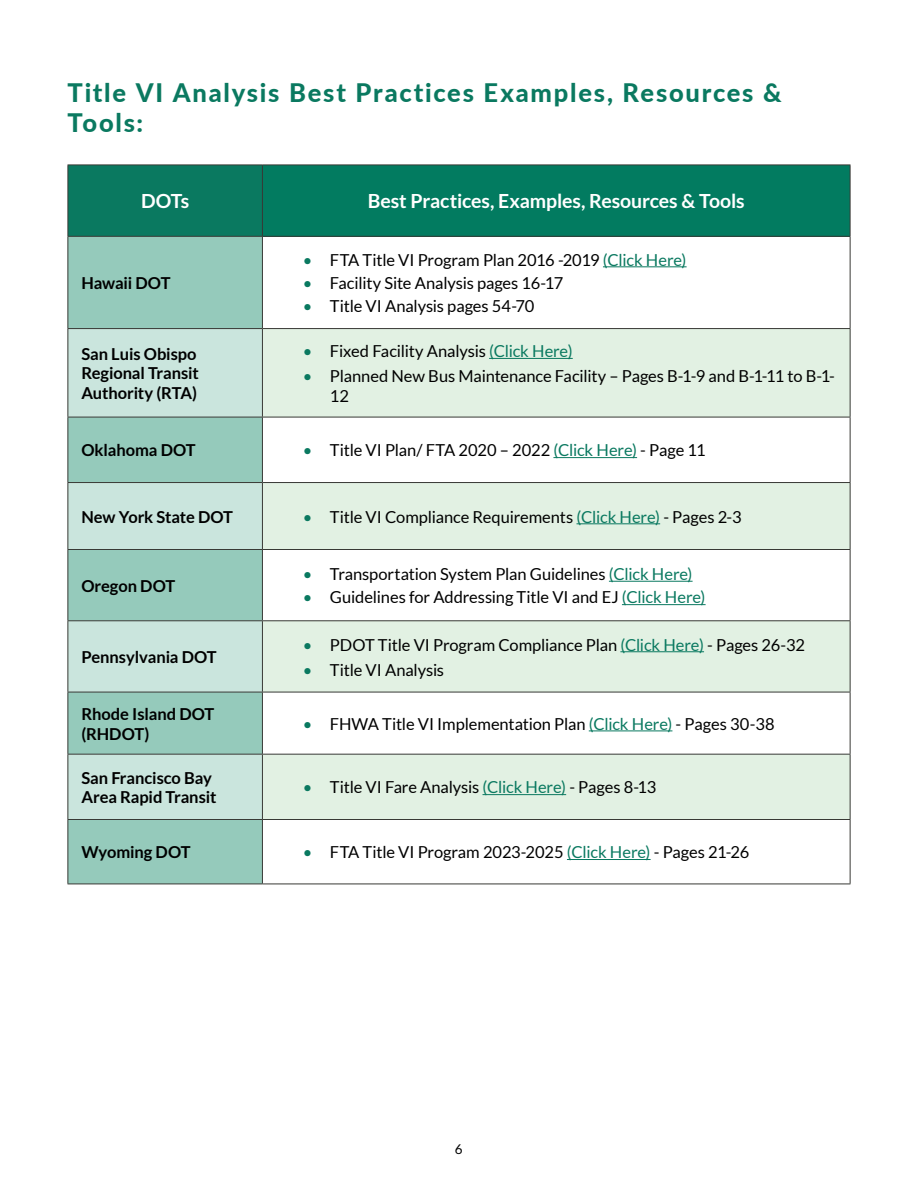
<style>
.page{position:relative;width:918px;height:1188px;background:#fff}
.page>*{position:absolute;margin:0;border:0;box-sizing:border-box;transform-origin:0 0}
.t1{font:800 25.5px/30px "Lato";letter-spacing:.07em;color:#0a7960}
.Body_Copy{font:700 19.5px "Lato";letter-spacing:-.005em;color:#fff}
.t2{font:16.5px/19.5px "Lato";letter-spacing:-.01em;color:#000}
.Body_Copy-2{font:700 16.5px/19.5px "Lato";letter-spacing:-.005em;color:#000}
.t3{font:13.5px "Lato";color:#000}
.s1{color:#0a7960}
</style>
<div class="page">
<div style="left:68px;top:165px;width:194px;height:71px;background:#0a7960"></div>
<div style="left:262px;top:165px;width:588px;height:71px;background:#027b60"></div>
<div style="left:69px;top:237px;width:193px;height:647px;background:#95cabb"></div>
<svg style="left:69px;top:329px;width:193px;height:490px;background:#b4d9ce"></svg>
<svg style="left:263px;top:329px;width:587px;height:490px;fill:#e2f1e3"></svg>
<hr style="left:263px;top:165px;width:588px;height:1px;background:#383935">
<hr style="left:850px;top:165px;width:1px;height:71px;background:#383935">
<hr style="left:263px;top:236px;width:588px;height:1px;background:#383935">
<hr style="left:850px;top:237px;width:1px;height:91px;background:#383935">
<hr style="left:68px;top:417px;width:195px;height:1px;background:#383935">
<hr style="left:68px;top:417px;width:1px;height:65px;background:#383935">
<hr style="left:68px;top:482px;width:194px;height:1px;background:#383935">
<hr style="left:68px;top:549px;width:195px;height:1px;background:#383935">
<hr style="left:68px;top:550px;width:1px;height:70px;background:#383935">
<hr style="left:68px;top:620px;width:194px;height:1px;background:#383935">
<hr style="left:68px;top:692px;width:195px;height:1px;background:#383935">
<hr style="left:68px;top:692px;width:1px;height:62px;background:#383935">
<hr style="left:68px;top:754px;width:194px;height:1px;background:#383935">
<hr style="left:68px;top:819px;width:195px;height:1px;background:#383935">
<hr style="left:68px;top:820px;width:1px;height:64px;background:#383935">
<hr style="left:68px;top:884px;width:194px;height:1px;background:#383935">
<hr style="left:262px;top:417px;width:1px;height:65px;background:#383935">
<hr style="left:263px;top:417px;width:588px;height:1px;background:#383935">
<hr style="left:850px;top:417px;width:1px;height:65px;background:#383935">
<hr style="left:262px;top:482px;width:589px;height:1px;background:#383935">
<hr style="left:262px;top:550px;width:1px;height:70px;background:#383935">
<hr style="left:263px;top:549px;width:588px;height:1px;background:#383935">
<hr style="left:850px;top:550px;width:1px;height:70px;background:#383935">
<hr style="left:262px;top:620px;width:589px;height:1px;background:#383935">
<hr style="left:262px;top:692px;width:1px;height:62px;background:#383935">
<hr style="left:263px;top:692px;width:588px;height:1px;background:#383935">
<hr style="left:850px;top:692px;width:1px;height:62px;background:#383935">
<hr style="left:262px;top:754px;width:589px;height:1px;background:#383935">
<hr style="left:262px;top:820px;width:1px;height:64px;background:#383935">
<hr style="left:263px;top:819px;width:588px;height:1px;background:#383935">
<hr style="left:850px;top:820px;width:1px;height:64px;background:#383935">
<hr style="left:262px;top:884px;width:589px;height:1px;background:#383935">
<hr style="left:68px;top:329px;width:1px;height:88px;background:#383935">
<hr style="left:68px;top:483px;width:1px;height:66px;background:#383935">
<hr style="left:68px;top:621px;width:1px;height:71px;background:#383935">
<hr style="left:68px;top:755px;width:1px;height:64px;background:#383935">
<hr style="left:68px;top:165px;width:195px;height:1px;background:#383935">
<hr style="left:68px;top:165px;width:1px;height:71px;background:#383935">
<hr style="left:262px;top:165px;width:1px;height:71px;background:#383935">
<hr style="left:68px;top:236px;width:195px;height:1px;background:#383935">
<hr style="left:68px;top:237px;width:1px;height:91px;background:#383935">
<hr style="left:262px;top:237px;width:1px;height:91px;background:#383935">
<hr style="left:68px;top:328px;width:194px;height:1px;background:#383935">
<hr style="left:262px;top:328px;width:589px;height:1px;background:#383935">
<hr style="left:262px;top:329px;width:1px;height:88px;background:#383935">
<hr style="left:850px;top:329px;width:1px;height:88px;background:#383935">
<hr style="left:262px;top:483px;width:1px;height:66px;background:#383935">
<hr style="left:850px;top:483px;width:1px;height:66px;background:#383935">
<hr style="left:262px;top:621px;width:1px;height:71px;background:#383935">
<hr style="left:850px;top:621px;width:1px;height:71px;background:#383935">
<hr style="left:262px;top:755px;width:1px;height:64px;background:#383935">
<hr style="left:850px;top:755px;width:1px;height:64px;background:#383935">
<hr style="left:603px;top:266px;width:84px;height:1px;background:#0a7960">
<hr style="left:489px;top:358px;width:84px;height:1px;background:#0a7960">
<hr style="left:553px;top:457px;width:84px;height:1px;background:#0a7960">
<hr style="left:576px;top:523px;width:84px;height:1px;background:#0a7960">
<hr style="left:609px;top:581px;width:84px;height:1px;background:#0a7960">
<hr style="left:622px;top:604px;width:84px;height:1px;background:#0a7960">
<hr style="left:620px;top:651px;width:84px;height:1px;background:#0a7960">
<hr style="left:589px;top:730px;width:83px;height:1px;background:#0a7960">
<hr style="left:483px;top:794px;width:83px;height:1px;background:#0a7960">
<hr style="left:567px;top:859px;width:84px;height:1px;background:#0a7960">
<h2 class="t1" style="left:68px;top:76px;width:716px">Title VI Analysis Best Practices Examples, Resources &amp;<br>Tools:</h2>
<p class="Body_Copy" style="left:141px;top:190px;width:50px">DOTs</p>
<p class="Body_Copy" style="left:368px;top:190px;width:379px">Best Practices, Examples, Resources &amp; Tools</p>
<p class="Body_Copy-2" style="left:81px;top:273px;width:91px">Hawaii DOT</p>
<p class="t2" style="left:303px;top:250px;width:385px"><span class="s1">•</span> FTA Title VI Program Plan 2016 -2019 <span class="s1">(Click Here)</span></p>
<p class="t2" style="left:303px;top:273px;width:262px"><span class="s1">•</span> Facility Site Analysis pages 16-17</p>
<p class="t2" style="left:303px;top:297px;width:233px"><span class="s1">•</span> Title VI Analysis pages 54-70</p>
<p class="Body_Copy-2" style="left:81px;top:344px;width:119px">San Luis Obispo<br>Regional Transit<br>Authority (RTA)</p>
<p class="t2" style="left:303px;top:341px;width:271px"><span class="s1">•</span> Fixed Facility Analysis <span class="s1">(Click Here)</span></p>
<p class="t2" style="left:330px;top:366px;width:507px;text-indent:-27px"><span class="s1">•</span> Planned New Bus Maintenance Facility – Pages B-1-9 and B-1-11 to B-1-<br>12</p>
<p class="Body_Copy-2" style="left:81px;top:440px;width:116px">Oklahoma DOT</p>
<p class="t2" style="left:303px;top:441px;width:404px"><span class="s1">•</span> Title VI Plan/ FTA 2020 – 2022 <span class="s1">(Click Here)</span> - Page 11</p>
<p class="Body_Copy-2" style="left:81px;top:507px;width:153px">New York State DOT</p>
<p class="t2" style="left:303px;top:507px;width:440px"><span class="s1">•</span> Title VI Compliance Requirements <span class="s1">(Click Here)</span> - Pages 2-3</p>
<p class="Body_Copy-2" style="left:81px;top:576px;width:95px">Oregon DOT</p>
<p class="Body_Copy-2" style="left:81px;top:647px;width:137px">Pennsylvania DOT</p>
<p class="t2" style="left:303px;top:564px;width:391px"><span class="s1">•</span> Transportation System Plan Guidelines <span class="s1">(Click Here)</span></p>
<p class="t2" style="left:303px;top:588px;width:404px"><span class="s1">•</span> Guidelines for Addressing Title VI and EJ <span class="s1">(Click Here)</span></p>
<p class="t2" style="left:303px;top:635px;width:503px"><span class="s1">•</span> PDOT Title VI Program Compliance Plan <span class="s1">(Click Here)</span> - Pages 26-32</p>
<p class="t2" style="left:303px;top:660px;width:143px"><span class="s1">•</span> Title VI Analysis</p>
<p class="Body_Copy-2" style="left:81px;top:704px;width:135px">Rhode Island DOT (RHDOT)</p>
<p class="t2" style="left:303px;top:714px;width:473px"><span class="s1">•</span> FHWA Title VI Implementation Plan <span class="s1">(Click Here)</span> - Pages 30-38</p>
<p class="Body_Copy-2" style="left:81px;top:768px;width:137px">San Francisco Bay<br>Area Rapid Transit</p>
<p class="t2" style="left:303px;top:778px;width:355px"><span class="s1">•</span> Title VI Fare Analysis <span class="s1">(Click Here)</span> - Pages 8-13</p>
<p class="Body_Copy-2" style="left:81px;top:842px;width:111px">Wyoming DOT</p>
<p class="t2" style="left:303px;top:843px;width:448px"><span class="s1">•</span> FTA Title VI Program 2023-2025 <span class="s1">(Click Here)</span> - Pages 21-26</p>
<p class="t3" style="left:455px;top:1141px;width:9px">6</p>
</div>
